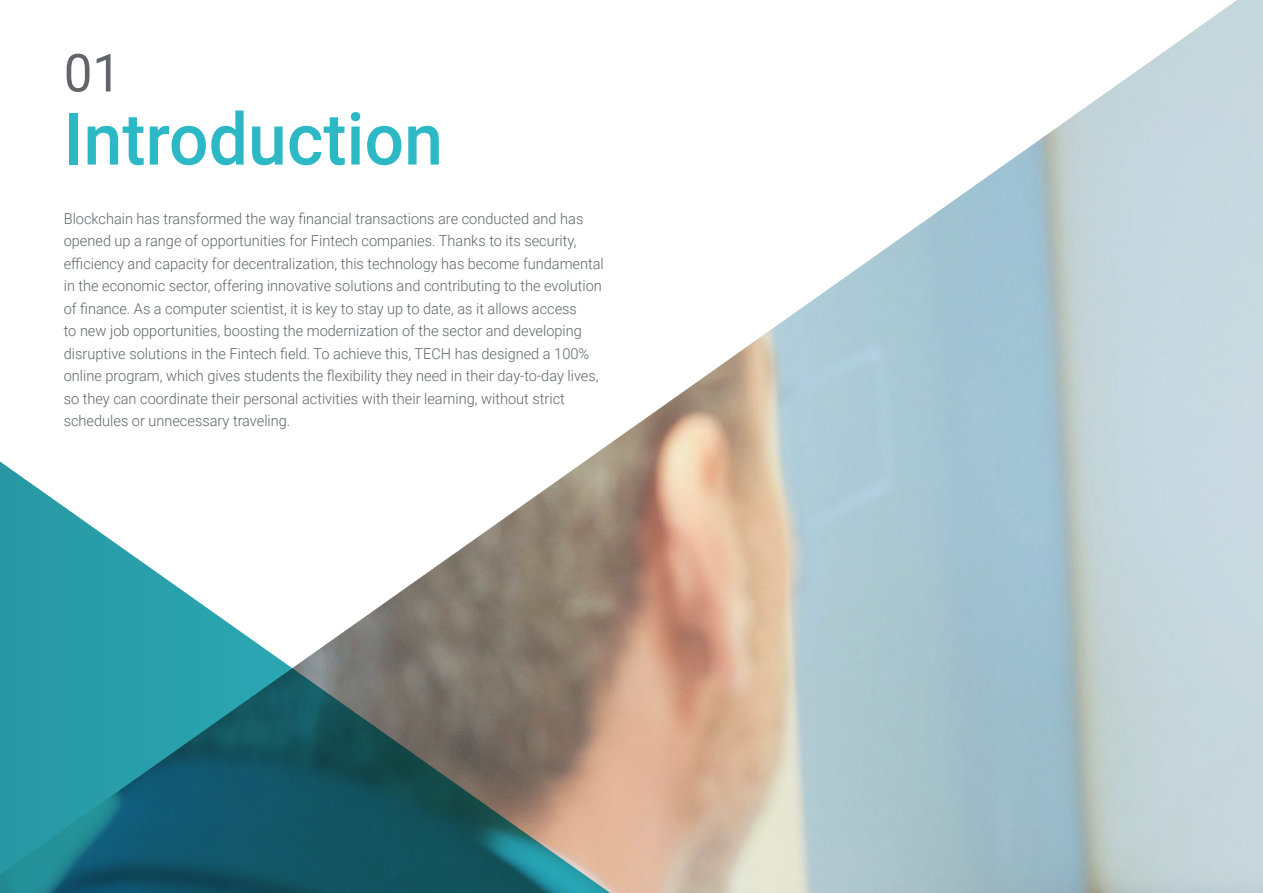
<style>
.page{position:relative;width:1263px;height:893px;background:#fff}
.page>*{position:absolute;margin:0;border:0;box-sizing:border-box;transform-origin:0 0}
.t1{font:500 72px "Roboto";color:#2db8c5}
.t2{font:52.5px "Roboto";color:#61646a}
.t3{font:300 15px/22.5px "Roboto";color:#61646a}
</style>
<div class="page">
<img style="left:607px;top:0;width:656px;height:893px">
<svg style="left:0;top:446px;width:640px;height:447px"></svg>
<h2 class="t2" style="left:64px;top:36px;width:59px">01</h2>
<h1 class="t1" style="left:64px;top:89px;width:381px">Introduction</h1>
<p class="t3" style="left:64px;top:207px;width:541px">Blockchain has transformed the way financial transactions are conducted and has opened up a range of opportunities for Fintech companies. Thanks to its security, efficiency and capacity for decentralization, this technology has become fundamental in the economic sector, offering innovative solutions and contributing to the evolution of finance. As a computer scientist, it is key to stay up to date, as it allows access<br>to new job opportunities, boosting the modernization of the sector and developing disruptive solutions in the Fintech field. To achieve this, TECH has designed a 100% online program, which gives students the flexibility they need in their day-to-day lives, so they can coordinate their personal activities with their learning, without strict schedules or unnecessary traveling.</p>
</div>
